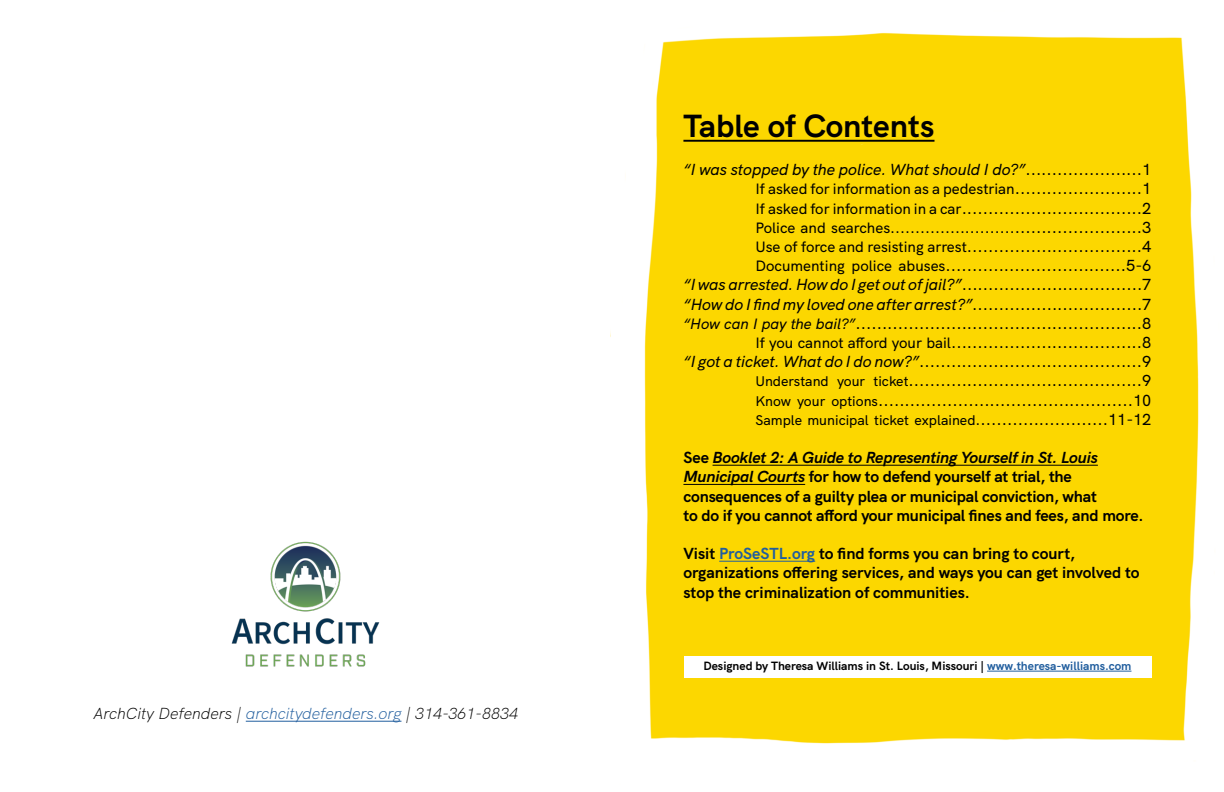
<style>
.page{position:relative;width:1224px;height:792px;background:#fff}
.page>*{position:absolute;margin:0;border:0;box-sizing:border-box;transform-origin:0 0}
.t1{font:700 32px "HK Grotesk";color:#000}
.t2{font:500 16px/19.2px "HK Grotesk";color:#000;text-align:right}
.t3{font:700 16px/19.2px "HK Grotesk";letter-spacing:-.01em;color:#000}
.t4{font:italic 500 16px "HK Grotesk";color:#000}
.t5{font:italic 300 16px "HK Grotesk";color:#000}
.t6{font:500 15px "HK Grotesk";color:#000}
.t7{font:500 14px "HK Grotesk";color:#000}
.t8{font:700 12px "HK Grotesk";color:#000}
.s1{color:#215e9e}
.s2{font-style:normal}
.s3{font-size:16px}
.s4{font-size:15px}
.s5{font-style:italic}
.s6{font-style:italic;font-size:15px}
.s7{font-size:14px}
</style>
<div class="page">
<div style="left:644px;top:32px;width:555px;height:712px;background:#fcd700"></div>
<div style="left:684px;top:656px;width:468px;height:22px;background:#fff"></div>
<hr style="left:683px;top:140px;width:252px;height:2px;background:#000">
<hr style="left:713px;top:465px;width:385px;height:1px;background:#000">
<hr style="left:683px;top:484px;width:122px;height:1px;background:#000">
<hr style="left:719px;top:561px;width:96px;height:1px;background:#215e9e">
<hr style="left:987px;top:671px;width:144px;height:1px;background:#215e9e">
<hr style="left:246px;top:721px;width:155px;height:1px;background:#215e9e">
<img style="left:231px;top:541px;width:149px;height:126px">
<p class="t5" style="left:93px;top:701px;width:426px">ArchCity Defenders | <span class="s1">archcitydefenders.org</span> | 314-361-8834</p>
<h1 class="t1" style="left:683px;top:101px;width:253px">Table of Contents</h1>
<p class="t4" style="left:683px;top:157px;width:469px">“I was stopped by the police. What should I do?”<span class="s2">......................1</span></p>
<p class="t6" style="left:755px;top:178px;width:398px">If asked for information as a pedestrian<span class="s3">........................1</span></p>
<p class="t2" style="left:755px;top:197px;width:398px"><span class="s4">If asked for information in a car</span>..................................2</p>
<p class="t6" style="left:755px;top:216px;width:398px">Police and searches.........................<span class="s3">........................3</span></p>
<p class="t2" style="left:683px;top:236px;width:470px"><span class="s4">Use of force and resisting arrest</span>.................................4<br><span class="s4">Documenting police abuses</span>..................................5-6<br><span class="s5">“I was arrested. How do I get out of jail?”</span>..................................7 <span class="s5">“How do I find my loved one after arrest?”</span>................................7 <span class="s6">“How can I pay the bail?”</span>......................................................8<br><span class="s4">If you cannot afford your bail</span>....................................8<br><span class="s5">“I got a ticket. What do I do now?”</span>..........................................9<br><span class="s7">Understand your ticket</span>............................................9<br><span class="s7">Know your options</span>................................................10</p>
<p class="t7" style="left:755px;top:409px;width:397px">Sample municipal ticket explained<span class="s4">.</span><span class="s3">........................11-12</span></p>
<p class="t3" style="left:683px;top:447px;width:462px">See <span class="s5">Booklet 2: A Guide to Representing Yourself in St. Louis Municipal Courts</span> for how to defend yourself at trial, the consequences of a guilty plea or municipal conviction, what<br>to do if you cannot afford your municipal fines and fees, and more.</p>
<p class="t3" style="left:683px;top:543px;width:458px">Visit <span class="s1">ProSeSTL.org</span> to find forms you can bring to court, organizations offering services, and ways you can get involved to stop the criminalization of communities.</p>
<p class="t8" style="left:703px;top:656px;width:430px">Designed by Theresa Williams in St. Louis, Missouri | <span class="s1">www.theresa-williams.com</span></p>
</div>
